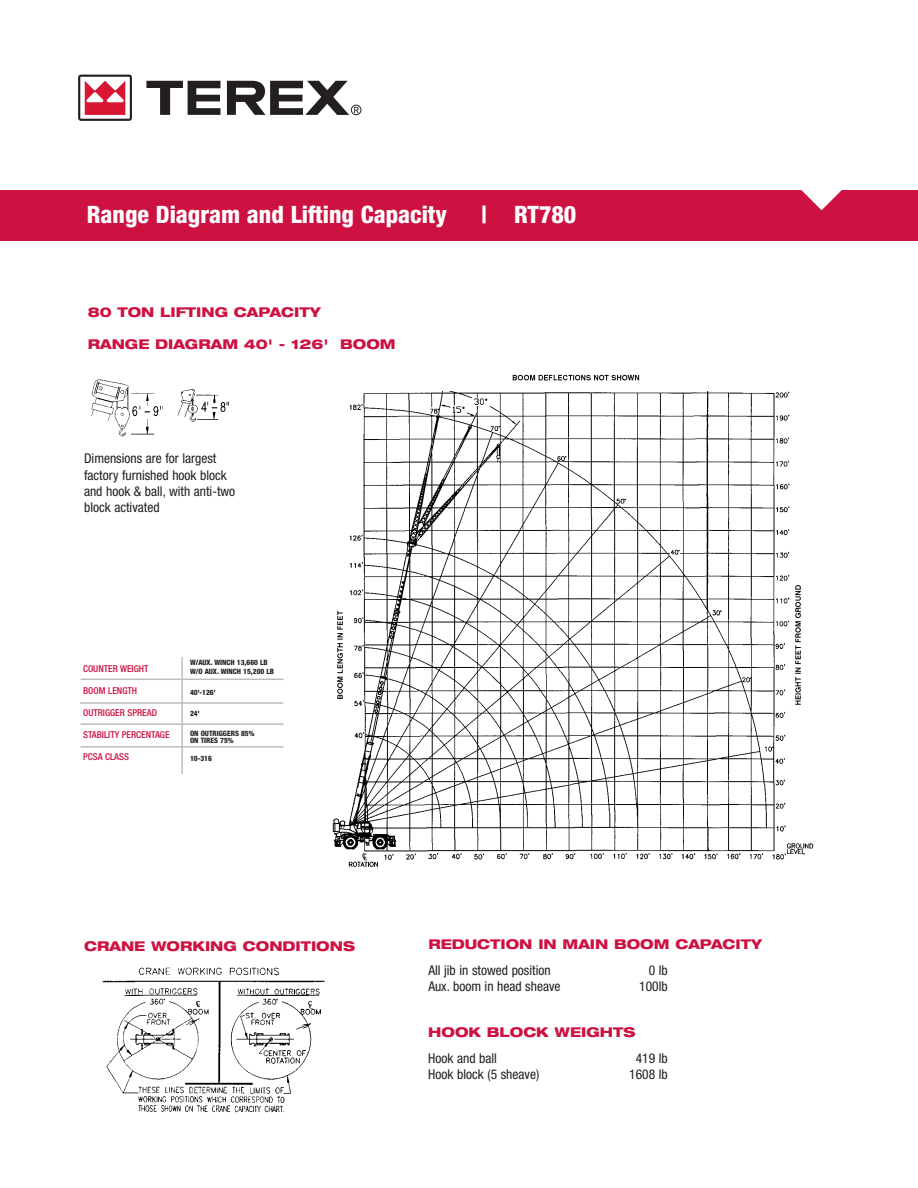
<style>
.page{position:relative;width:918px;height:1188px;background:#fff}
.page>*{position:absolute;margin:0;border:0;box-sizing:border-box;transform-origin:0 0}
.t1{font:800 condensed 24px "Helvetica Neue";color:#fff}
.t2{font:condensed 13.5px/16.2px "Helvetica Neue";color:#231f20}
.t3{font:800 expanded 13.5px "Helvetica Neue";color:#cd1141}
.t4{font:500 condensed 9.45px "Helvetica Neue";color:#cd1141}
.t5{font:800 condensed 7.35px/8.9px "Helvetica Neue";color:#231f20}
</style>
<div class="page">
<svg style="left:78px;top:75px;width:54px;height:46px"></svg>
<svg style="left:146px;top:81px;width:74px;height:34px"></svg>
<svg style="left:227px;top:81px;width:134px;height:34px"></svg>
<div style="left:0;top:190px;width:918px;height:50px;background:#cd1141"></div>
<svg style="left:801px;top:190px;width:41px;height:20px"></svg>
<img style="left:332px;top:374px;width:482px;height:493px">
<img style="left:91px;top:379px;width:138px;height:58px">
<img style="left:102px;top:967px;width:223px;height:146px">
<hr style="left:81px;top:679px;width:203px;height:1px;background:#bcbdc0">
<hr style="left:80px;top:702px;width:203px;height:2px;background:#bcbdc0">
<hr style="left:81px;top:723px;width:203px;height:2px;background:#bcbdc0">
<hr style="left:81px;top:746px;width:203px;height:2px;background:#bcbdc0">
<hr style="left:181px;top:657px;width:2px;height:117px;background:#bcbdc0">
<h1 class="t1" style="left:87px;top:206px;width:362px">Range Diagram and Lifting Capacity</h1>
<h1 class="t1" style="left:481px;top:206px;width:97px">| RT780</h1>
<p class="t3" style="left:88px;top:307px;width:234px">80 TON LIFTING CAPACITY</p>
<p class="t3" style="left:88px;top:339px;width:309px">RANGE DIAGRAM 40' - 126' BOOM</p>
<p class="t2" style="left:84px;top:452px;width:153px">Dimensions are for largest factory furnished hook block and hook &amp; ball, with anti-two block activated</p>
<p class="t4" style="left:83px;top:665px;width:67px">COUNTER WEIGHT</p>
<p class="t4" style="left:83px;top:687px;width:55px">BOOM LENGTH</p>
<p class="t4" style="left:83px;top:709px;width:75px">OUTRIGGER SPREAD</p>
<p class="t4" style="left:83px;top:731px;width:88px">STABILITY PERCENTAGE</p>
<p class="t4" style="left:83px;top:754px;width:47px">PCSA CLASS</p>
<p class="t5" style="left:190px;top:659px;width:86px">W/AUX. WINCH 13,660 LB<br>W/O AUX. WINCH 15,200 LB</p>
<p class="t5" style="left:190px;top:688px;width:27px">40'-126'</p>
<p class="t5" style="left:190px;top:710px;width:11px">24'</p>
<p class="t5" style="left:190px;top:731px;width:66px;line-height:6.6px">ON OUTRIGGERS 85%<br>ON TIRES 75%</p>
<p class="t5" style="left:190px;top:754px;width:23px">10-316</p>
<p class="t3" style="left:84px;top:941px;width:272px">CRANE WORKING CONDITIONS</p>
<p class="t3" style="left:428px;top:939px;width:335px">REDUCTION IN MAIN BOOM CAPACITY</p>
<p class="t2" style="left:428px;top:963px;width:124px">All jib in stowed position</p>
<p class="t2" style="left:649px;top:963px;width:21px">0 lb</p>
<p class="t2" style="left:428px;top:979px;width:134px">Aux. boom in head sheave</p>
<p class="t2" style="left:639px;top:979px;width:30px">100lb</p>
<p class="t3" style="left:428px;top:1027px;width:209px">HOOK BLOCK WEIGHTS</p>
<p class="t2" style="left:428px;top:1051px;width:70px">Hook and ball</p>
<p class="t2" style="left:636px;top:1051px;width:34px">419 lb</p>
<p class="t2" style="left:428px;top:1067px;width:112px">Hook block (5 sheave)</p>
<p class="t2" style="left:629px;top:1067px;width:40px">1608 lb</p>
</div>
